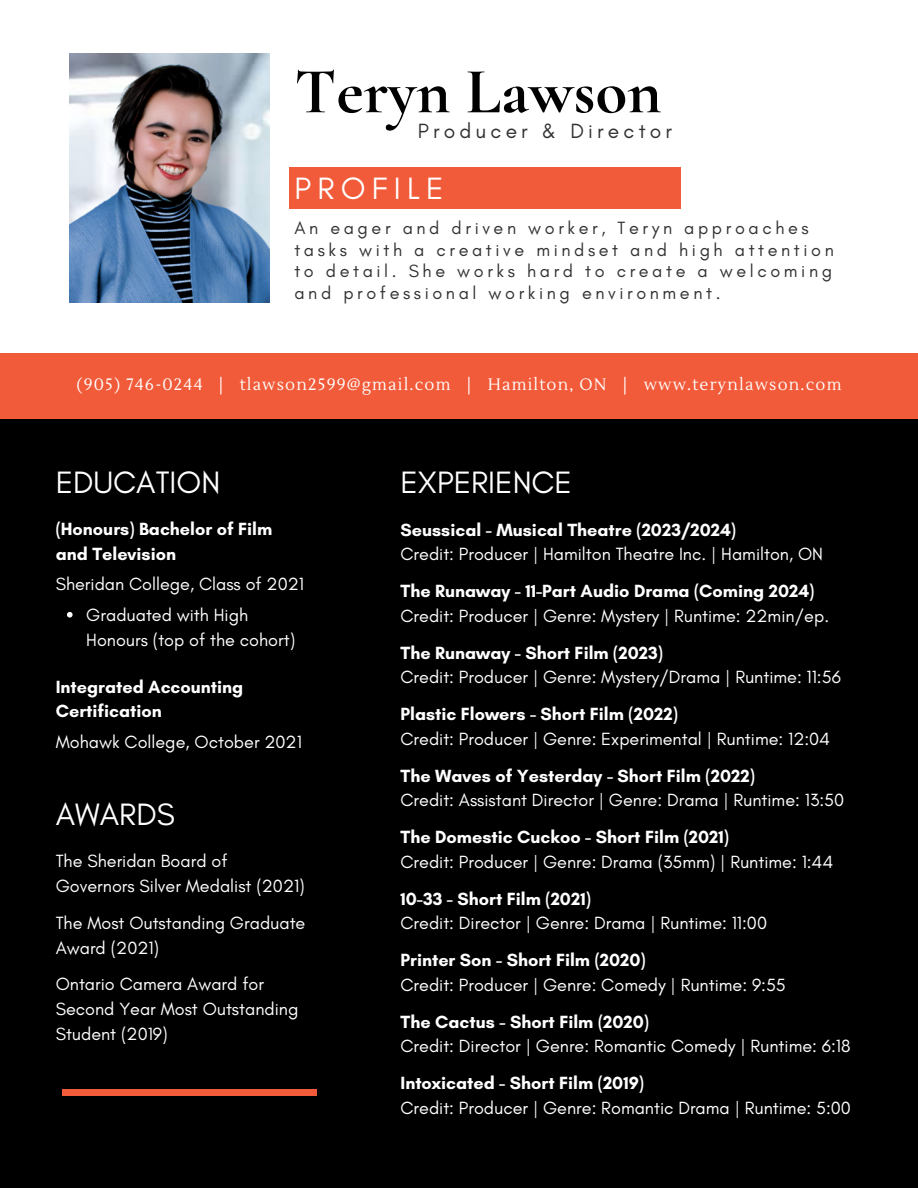
<style>
.page{position:relative;width:918px;height:1188px;background:#fff}
.page>*{position:absolute;margin:0;border:0;box-sizing:border-box;transform-origin:0 0}
.t1{font:700 65.25px "Cormorant Garamond";color:#000}
.t2{font:31.5px "Glacial Indifference";color:#fff}
.t3{font:31.5px "Glacial Indifference";letter-spacing:.2em;color:#fff}
.t4{font:21px "Glacial Indifference";letter-spacing:.2em;color:#323232}
.t5{font:18px/24.8px "Glacial Indifference";color:#fff}
.t6{font:700 18px/24.8px "Glacial Indifference";color:#fff}
.t7{font:18px/21.3px "Glacial Indifference";letter-spacing:.2em;color:#323232}
.t8{font:16.5px "Lustria";letter-spacing:.07em;color:#fff}
</style>
<div class="page">
<div style="left:0;top:393px;width:918px;height:795px;background:#000"></div>
<div style="left:289px;top:167px;width:392px;height:42px;background:#f25b3a"></div>
<img style="left:69px;top:53px;width:200px;height:250px">
<div style="left:0;top:353px;width:918px;height:65px;background:#f25b3a"></div>
<svg style="left:67px;top:612px;width:6px;height:6px"></svg>
<div style="left:62px;top:1089px;width:255px;height:7px;background:#f25b3a"></div>
<p class="t1" style="left:294px;top:52px;width:369px">Teryn Lawson</p>
<p class="t4" style="left:418px;top:118px;width:256px">Producer &amp; Director</p>
<p class="t3" style="left:294px;top:169px;width:151px">PROFILE</p>
<p class="t7" style="left:294px;top:217px;width:541px">An eager and driven worker, Teryn approaches tasks with a creative mindset and high attention to detail. She works hard to create a welcoming and professional working environment.</p>
<p class="t8" style="left:76px;top:374px;width:767px">(905) 746-0244 | tlawson2599@gmail.com | Hamilton, ON | www.terynlawson.com</p>
<p class="t2" style="left:56px;top:463px;width:166px">EDUCATION</p>
<p class="t6" style="left:56px;top:516px;width:218px">(Honours) Bachelor of Film and Television</p>
<p class="t5" style="left:56px;top:571px;width:250px">Sheridan College, Class of 2021</p>
<p class="t5" style="left:86px;top:602px;width:210px">Graduated with High<br>Honours (top of the cohort)</p>
<p class="t6" style="left:56px;top:674px;width:189px">Integrated Accounting<br>Certification</p>
<p class="t5" style="left:56px;top:729px;width:248px">Mohawk College, October 2021</p>
<p class="t2" style="left:56px;top:795px;width:121px">AWARDS</p>
<p class="t5" style="left:56px;top:849px;width:251px">The Sheridan Board of<br>Governors Silver Medalist (2021)</p>
<p class="t5" style="left:56px;top:910px;width:251px">The Most Outstanding Graduate<br>Award (2021)</p>
<p class="t5" style="left:56px;top:972px;width:244px">Ontario Camera Award for<br>Second Year Most Outstanding<br>Student (2019)</p>
<p class="t2" style="left:401px;top:463px;width:173px">EXPERIENCE</p>
<p class="t6" style="left:401px;top:517px;width:337px">Seussical - Musical Theatre (2023/2024)</p>
<p class="t5" style="left:401px;top:542px;width:424px">Credit: Producer | Hamilton Theatre Inc. | Hamilton, ON</p>
<p class="t6" style="left:401px;top:578px;width:415px">The Runaway - 11-Part Audio Drama (Coming 2024)</p>
<p class="t5" style="left:401px;top:603px;width:430px">Credit: Producer | Genre: Mystery | Runtime: 22min/ep.</p>
<p class="t6" style="left:401px;top:640px;width:264px">The Runaway - Short Film (2023)</p>
<p class="t5" style="left:401px;top:665px;width:442px">Credit: Producer | Genre: Mystery/Drama | Runtime: 11:56</p>
<p class="t6" style="left:401px;top:701px;width:279px">Plastic Flowers - Short Film (2022)</p>
<p class="t5" style="left:401px;top:726px;width:431px">Credit: Producer | Genre: Experimental | Runtime: 12:04</p>
<p class="t6" style="left:401px;top:763px;width:356px">The Waves of Yesterday - Short Film (2022)</p>
<p class="t5" style="left:401px;top:788px;width:445px">Credit: Assistant Director | Genre: Drama | Runtime: 13:50</p>
<p class="t6" style="left:401px;top:824px;width:330px">The Domestic Cuckoo - Short Film (2021)</p>
<p class="t5" style="left:401px;top:849px;width:434px">Credit: Producer | Genre: Drama (35mm) | Runtime: 1:44</p>
<p class="t6" style="left:401px;top:886px;width:192px">10-33 - Short Film (2021)</p>
<p class="t5" style="left:401px;top:911px;width:368px">Credit: Director | Genre: Drama | Runtime: 11:00</p>
<p class="t6" style="left:401px;top:947px;width:247px">Printer Son - Short Film (2020)</p>
<p class="t5" style="left:401px;top:972px;width:387px">Credit: Producer | Genre: Comedy | Runtime: 9:55</p>
<p class="t6" style="left:401px;top:1009px;width:250px">The Cactus - Short Film (2020)</p>
<p class="t5" style="left:401px;top:1034px;width:451px">Credit: Director | Genre: Romantic Comedy | Runtime: 6:18</p>
<p class="t6" style="left:401px;top:1070px;width:245px">Intoxicated - Short Film (2019)</p>
<p class="t5" style="left:401px;top:1095px;width:452px">Credit: Producer | Genre: Romantic Drama | Runtime: 5:00</p>
</div>
